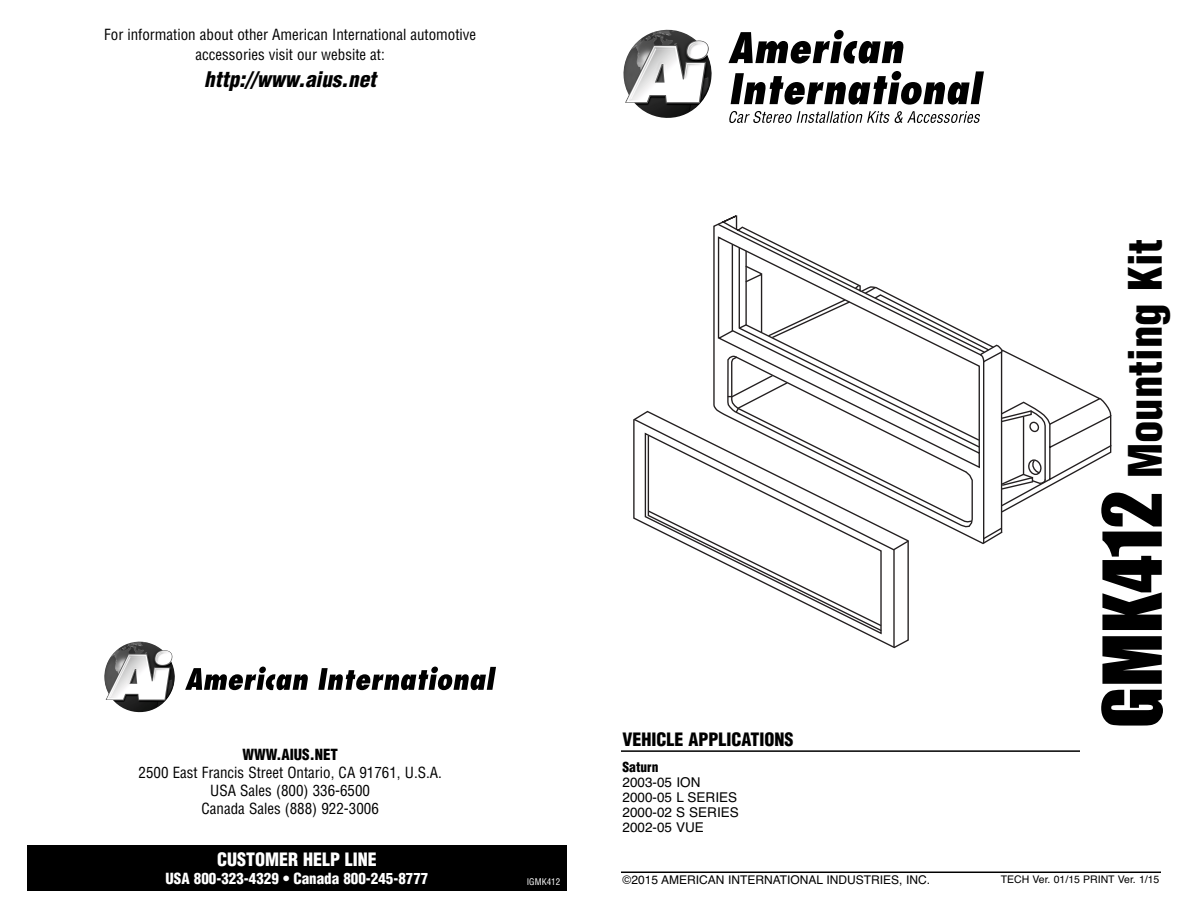
<style>
.page{position:relative;width:1188px;height:918px;background:#fff}
.page>*{position:absolute;margin:0;border:0;box-sizing:border-box;transform-origin:0 0}
.t1{font:900 condensed 45px "Helvetica";color:#000}
.t2{font:italic 900 condensed 21px "Helvetica";color:#000}
.t3{font:900 condensed 18px "Helvetica";color:#000}
.t4{font:900 condensed 18px "Helvetica";color:#fff}
.t5{font:condensed 15px/18px "Helvetica";color:#000;text-align:center}
.t6{font:900 condensed 15px "Helvetica";color:#fff}
.t7{font:900 condensed 15px "Helvetica";color:#000}
.t8{font:13.5px/15px "Helvetica";color:#000}
.t9{font:900 condensed 13.5px "Helvetica";color:#000}
.t10{font:12px "Helvetica";color:#000}
.t11{font:10.5px "Helvetica";color:#000}
.t12{font:condensed 9px "Helvetica";color:#fff}
.s1{font-family:"Impact";font-weight:400;font-stretch:normal;font-size:75px}
</style>
<div class="page">
<hr style="left:893px;top:550px;width:2px;height:97px;background:#231f20">
<svg style="left:633px;top:215px;width:478px;height:412px"></svg>
<div style="left:27px;top:845px;width:540px;height:46px;background:#000"></div>
<hr style="left:621px;top:872px;width:540px;height:1px;background:#000">
<img style="left:623px;top:30px;width:89px;height:88px">
<hr style="left:621px;top:750px;width:459px;height:2px;background:#000">
<svg style="left:728px;top:30px;width:176px;height:34px"></svg>
<svg style="left:731px;top:71px;width:253px;height:34px"></svg>
<svg style="left:729px;top:111px;width:251px;height:12px"></svg>
<svg style="left:185px;top:667px;width:123px;height:23px"></svg>
<svg style="left:318px;top:667px;width:178px;height:23px"></svg>
<img style="left:104px;top:642px;width:71px;height:70px">
<p class="t5" style="left:104px;top:24px;width:374px;line-height:20.2px">For information about other American International automotive accessories visit our website at:</p>
<h2 class="t2" style="left:204px;top:71px;width:173px">http://www.aius.net</h2>
<p class="t7" style="left:242px;top:746px;width:97px">WWW.AIUS.NET</p>
<p class="t5" style="left:139px;top:764px;width:305px">2500 East Francis Street Ontario, CA 91761, U.S.A.<br>USA Sales (800) 336-6500<br>Canada Sales (888) 922-3006</p>
<p class="t4" style="left:217px;top:849px;width:161px">CUSTOMER HELP LINE</p>
<p class="t6" style="left:166px;top:870px;width:264px">USA 800-323-4329 • Canada 800-245-8777</p>
<p class="t3" style="left:622px;top:729px;width:173px">VEHICLE APPLICATIONS</p>
<p class="t9" style="left:622px;top:759px;width:37px">Saturn</p>
<p class="t8" style="left:622px;top:775px;width:118px">2003-05 ION<br>2000-05 L SERIES<br>2000-02 S SERIES<br>2002-05 VUE</p>
<h1 class="t1" style="left:1120px;top:728px;width:491px;rotate:-90deg"><span class="s1">GMK412</span> Mounting Kit</h1>
<p class="t12" style="left:527px;top:877px;width:35px">IGMK412</p>
<p class="t10" style="left:622px;top:873px;width:309px">©2015 AMERICAN INTERNATIONAL INDUSTRIES, INC.</p>
<p class="t11" style="left:1001px;top:873px;width:160px">TECH Ver. 01/15 PRINT Ver. 1/15</p>
</div>
